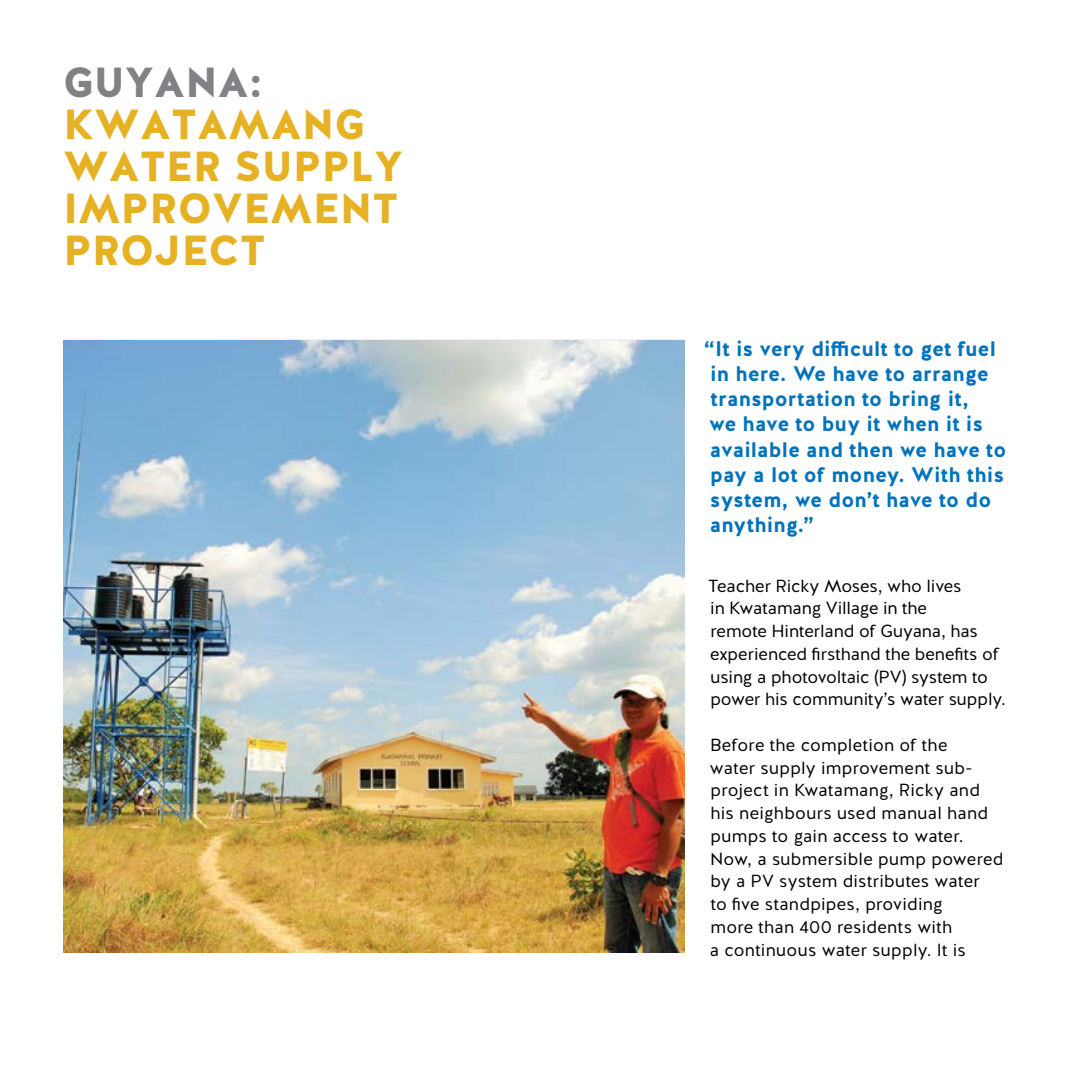
<style>
.page{position:relative;width:1071px;height:1071px;background:#fff}
.page>*{position:absolute;margin:0;border:0;box-sizing:border-box;transform-origin:0 0}
.t1{font:900 42px/42px "Halis GR";color:#e6b224}
.t2{font:900 42px "Halis GR";color:#808285}
.t3{font:700 21px/25.2px "Halis GR";letter-spacing:.005em;color:#0072bc}
.t4{font:17.5px/22.8px "Halis GR";letter-spacing:.005em;color:#000}
</style>
<div class="page">
<img style="left:63px;top:341px;width:622px;height:611px">
<h1 class="t2" style="left:63px;top:55px;width:202px">GUYANA:</h1>
<h1 class="t1" style="left:63px;top:104px;width:342px">KWATAMANG<br>WATER SUPPLY<br>IMPROVEMENT<br>PROJECT</h1>
<p class="t3" style="left:704px;top:336px;width:304px">“It is very difficult to get fuel in here. We have to arrange transportation to bring it,<br>we have to buy it when it is available and then we have to pay a lot of money. With this system, we don’t have to do anything.”</p>
<p class="t4" style="left:708px;top:575px;width:299px">Teacher Ricky Moses, who lives<br>in Kwatamang Village in the<br>remote Hinterland of Guyana, has experienced firsthand the benefits of using a photovoltaic (PV) system to power his community’s water supply.</p>
<p class="t4" style="left:710px;top:734px;width:295px">Before the completion of the<br>water supply improvement sub&shy;project in Kwatamang, Ricky and his neighbours used manual hand pumps to gain access to water.<br>Now, a submersible pump powered by a PV system distributes water<br>to five standpipes, providing<br>more than 400 residents with<br>a continuous water supply. It is</p>
</div>
